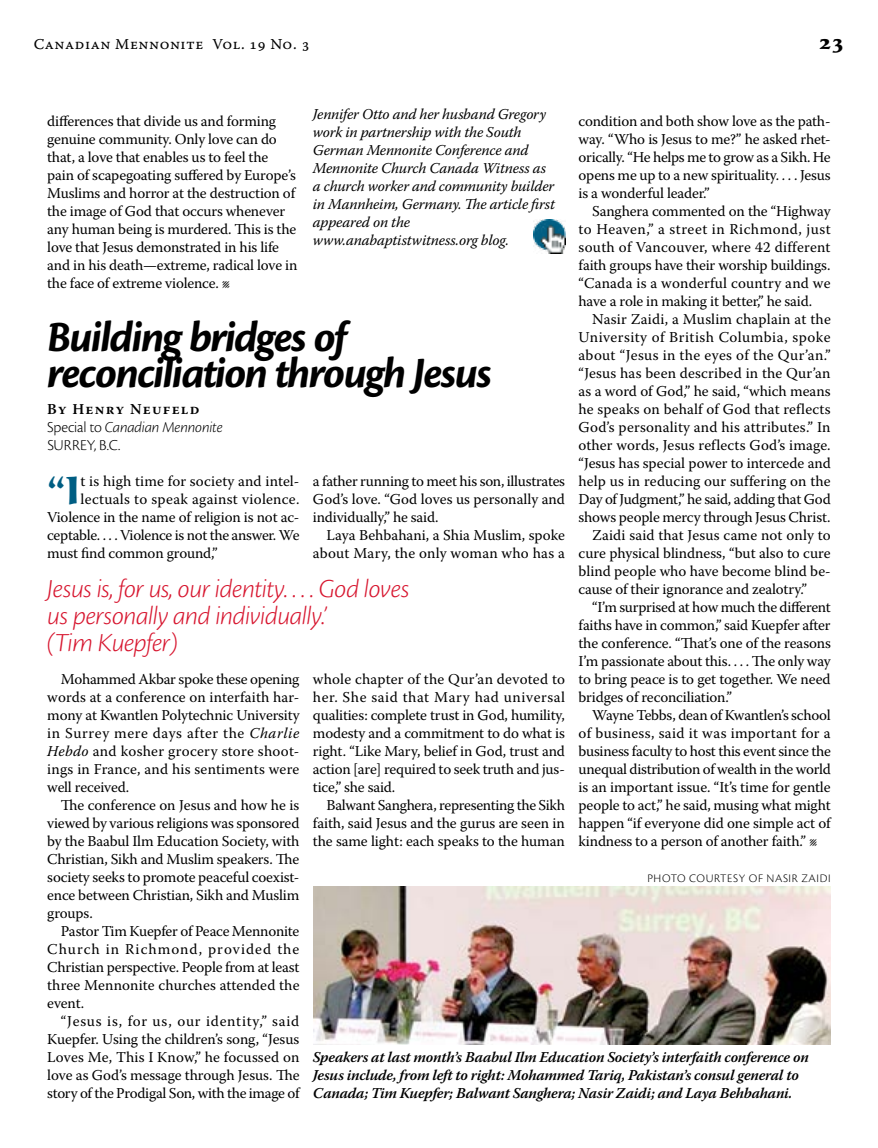
<style>
.page{position:relative;width:878px;height:1148px;background:#fff}
.page>*{position:absolute;margin:0;border:0;box-sizing:border-box;transform-origin:0 0}
.t1{font:italic 700 45px/36px "Cronos Pro";letter-spacing:-.04em;color:#000}
.t2{font:700 40.65px "Sava Pro";color:#005e83}
.t3{font:italic 300 27px/27px "Cronos Pro";letter-spacing:-.02em;color:#d7162f}
.t4{font:700 21px "Sava Pro";color:#000}
.t5{font:300 15.75px/18px "Cronos Pro";color:#000}
.t6{font:15px/18px "Warnock Pro";letter-spacing:-.01em;color:#000;text-align:justify}
.t7{font:15px/18px "Warnock Pro";letter-spacing:.01em;color:#000;text-align:right}
.t8{font:italic 15px/18px "Warnock Pro";letter-spacing:-.01em;color:#000}
.t9{font:italic 600 15px/18px "Warnock Pro";letter-spacing:-.015em;color:#000}
.t10{font:15px "Warnock Pro";letter-spacing:.02em;color:#000}
.t11{font:15px "Warnock Pro";letter-spacing:.015em;color:#000}
.t12{font:15px "Warnock Pro";letter-spacing:.03em;color:#000}
.t13{font:15px "Warnock Pro Capt";letter-spacing:.035em;color:#000}
.t14{font:600 15px "Warnock Pro";letter-spacing:.09em;color:#000}
.t15{font:300 12px "Cronos Pro";letter-spacing:.05em;color:#000}
.s1{font-weight:300;font-style:italic}
.s2{font-style:italic}
</style>
<div class="page">
<img style="left:314px;top:887px;width:516px;height:157px">
<img style="left:534px;top:219px;width:31px;height:35px">
<p class="t13" style="left:34px;top:35px;width:277px">Canadian Mennonite Vol. 19 No. 3</p>
<h3 class="t4" style="left:819px;top:28px;width:27px">23</h3>
<p class="t6" style="left:47px;top:112px;width:252px;text-align:left">differences that divide us and forming genuine community. Only love can do that, a love that enables us to feel the pain of scapegoating suffered by Europe’s Muslims and horror at the destruction of the image of God that occurs whenever any human being is murdered. This is the love that Jesus demonstrated in his life and in his death—extreme, radical love in the face of extreme violence. l</p>
<p class="t8" style="left:313px;top:105px;width:243px">Jennifer Otto and her husband Gregory work in partnership with the South German Mennonite Conference and Mennonite Church Canada Witness as a church worker and community builder in Mannheim, Germany. The article first appeared on the www.anabaptistwitness.org blog.</p>
<p class="t6" style="left:578px;top:112px;width:254px">condition and both show love as the path&shy;way. “Who is Jesus to me?” he asked rhet&shy;orically. “He helps me to grow as a Sikh. He opens me up to a new spirituality. . . . Jesus is a wonderful leader.”</p>
<p class="t6" style="left:578px;top:202px;width:254px;text-indent:14px">Sanghera commented on the “Highway to Heaven,” a street in Richmond, just south of Vancouver, where 42 different faith groups have their worship buildings. “Canada is a wonderful country and we have a role in making it better,” he said.</p>
<p class="t11" style="left:592px;top:310px;width:240px">Nasir Zaidi, a Muslim chaplain at the</p>
<p class="t12" style="left:578px;top:328px;width:253px">University of British Columbia, spoke</p>
<p class="t10" style="left:578px;top:346px;width:254px">about “Jesus in the eyes of the Qur’an.”</p>
<p class="t11" style="left:578px;top:364px;width:253px">“Jesus has been described in the Qur’an</p>
<p class="t6" style="left:578px;top:382px;width:253px">as a word of God,” he said, “which means</p>
<p class="t7" style="left:578px;top:400px;width:253px">he speaks on behalf of God that reflects</p>
<p class="t7" style="left:578px;top:418px;width:253px">God’s personality and his attributes.” In</p>
<p class="t7" style="left:578px;top:436px;width:254px">other words, Jesus reflects God’s image.</p>
<p class="t6" style="left:578px;top:454px;width:254px">“Jesus has special power to intercede and</p>
<p class="t7" style="left:578px;top:472px;width:253px">help us in reducing our suffering on the</p>
<p class="t6" style="left:578px;top:490px;width:254px">Day of Judgment,” he said, adding that God</p>
<p class="t6" style="left:578px;top:508px;width:253px">shows people mercy through Jesus Christ.</p>
<p class="t7" style="left:592px;top:526px;width:240px">Zaidi said that Jesus came not only to</p>
<p class="t6" style="left:578px;top:544px;width:253px">cure physical blindness, “but also to cure</p>
<p class="t6" style="left:578px;top:562px;width:253px">blind people who have become blind be-</p>
<p class="t6" style="left:578px;top:580px;width:230px">cause of their ignorance and zealotry.”</p>
<p class="t6" style="left:592px;top:598px;width:240px">“I’m surprised at how much the different</p>
<p class="t6" style="left:578px;top:616px;width:253px">faiths have in common,” said Kuepfer after</p>
<p class="t6" style="left:578px;top:634px;width:254px">the conference. “That’s one of the reasons</p>
<p class="t6" style="left:578px;top:652px;width:254px">I’m passionate about this. . . . The only way</p>
<p class="t6" style="left:578px;top:670px;width:253px">to bring peace is to get together. We need</p>
<p class="t6" style="left:578px;top:688px;width:155px">bridges of reconciliation.”</p>
<p class="t6" style="left:592px;top:706px;width:240px">Wayne Tebbs, dean of Kwantlen’s school</p>
<p class="t10" style="left:578px;top:724px;width:254px">of business, said it was important for a</p>
<p class="t6" style="left:578px;top:742px;width:254px">business faculty to host this event since the</p>
<p class="t6" style="left:578px;top:760px;width:254px">unequal distribution of wealth in the world</p>
<p class="t6" style="left:578px;top:778px;width:253px">is an important issue. “It’s time for gentle</p>
<p class="t6" style="left:578px;top:796px;width:253px">people to act,” he said, musing what might</p>
<p class="t6" style="left:578px;top:814px;width:254px">happen “if everyone did one simple act of</p>
<p class="t6" style="left:578px;top:832px;width:240px">kindness to a person of another faith.” <span class="s1">l</span></p>
<h1 class="t1" style="left:47px;top:320px;width:446px">Building bridges of reconciliation through Jesus</h1>
<p class="t14" style="left:47px;top:400px;width:154px">By Henry Neufeld</p>
<p class="t5" style="left:47px;top:418px;width:177px">Special to <span class="s2">Canadian Mennonite<br></span>SURREY, B.C.</p>
<h2 class="t2" style="left:47px;top:463px;width:35px">“I</h2>
<p class="t7" style="left:80px;top:472px;width:220px">t is high time for society and intel-</p>
<p class="t6" style="left:313px;top:472px;width:254px">a father running to meet his son, illustrates God’s love. “God loves us personally and individually,” he said.</p>
<p class="t7" style="left:313px;top:526px;width:253px">Laya Behbahani, a Shia Muslim, spoke about Mary, the only woman who has a</p>
<p class="t10" style="left:80px;top:490px;width:220px">lectuals to speak against violence.</p>
<p class="t6" style="left:47px;top:508px;width:254px">Violence in the name of religion is not ac-</p>
<p class="t6" style="left:47px;top:526px;width:254px">ceptable. . . . Violence is not the answer. We</p>
<p class="t6" style="left:47px;top:544px;width:172px">must find common ground,”</p>
<h3 class="t3" style="left:47px;top:575px;width:364px">Jesus is, for us, our identity. . . . God loves us personally and individually.’<br>(Tim Kuepfer)</h3>
<p class="t6" style="left:47px;top:670px;width:254px;text-indent:14px">Mohammed Akbar spoke these opening words at a conference on interfaith har&shy;mony at Kwantlen Polytechnic University in Surrey mere days after the <span class="s2">Charlie Hebdo</span> and kosher grocery store shoot&shy;ings in France, and his sentiments were well received.</p>
<p class="t6" style="left:47px;top:796px;width:254px;text-indent:14px">The conference on Jesus and how he is viewed by various religions was sponsored by the Baabul Ilm Education Society, with Christian, Sikh and Muslim speakers. The society seeks to promote peaceful coexist&shy;ence between Christian, Sikh and Muslim groups.</p>
<p class="t6" style="left:47px;top:922px;width:254px;text-indent:14px">Pastor Tim Kuepfer of Peace Mennonite Church in Richmond, provided the Christian perspective. People from at least three Mennonite churches attended the event.</p>
<p class="t6" style="left:47px;top:1012px;width:254px;text-indent:14px">“Jesus is, for us, our identity,” said Kuepfer. Using the children’s song, “Jesus Loves Me, This I Know,” he focussed on love as God’s message through Jesus. The story of the Prodigal Son, with the image of</p>
<p class="t6" style="left:313px;top:670px;width:254px">whole chapter of the Qur’an devoted to her. She said that Mary had universal qualities: complete trust in God, humility, modesty and a commitment to do what is right. “Like Mary, belief in God, trust and action [are] required to seek truth and jus&shy;tice,” she said.</p>
<p class="t6" style="left:313px;top:796px;width:254px;text-indent:14px">Balwant Sanghera, representing the Sikh faith, said Jesus and the gurus are seen in the same light: each speaks to the human</p>
<p class="t15" style="left:647px;top:871px;width:185px">PHOTO COURTESY OF NASIR ZAIDI</p>
<p class="t9" style="left:313px;top:1048px;width:497px">Speakers at last month’s Baabul Ilm Education Society’s interfaith conference on<br>Jesus include, from left to right: Mohammed Tariq, Pakistan’s consul general to<br>Canada; Tim Kuepfer; Balwant Sanghera; Nasir Zaidi; and Laya Behbahani.</p>
</div>
